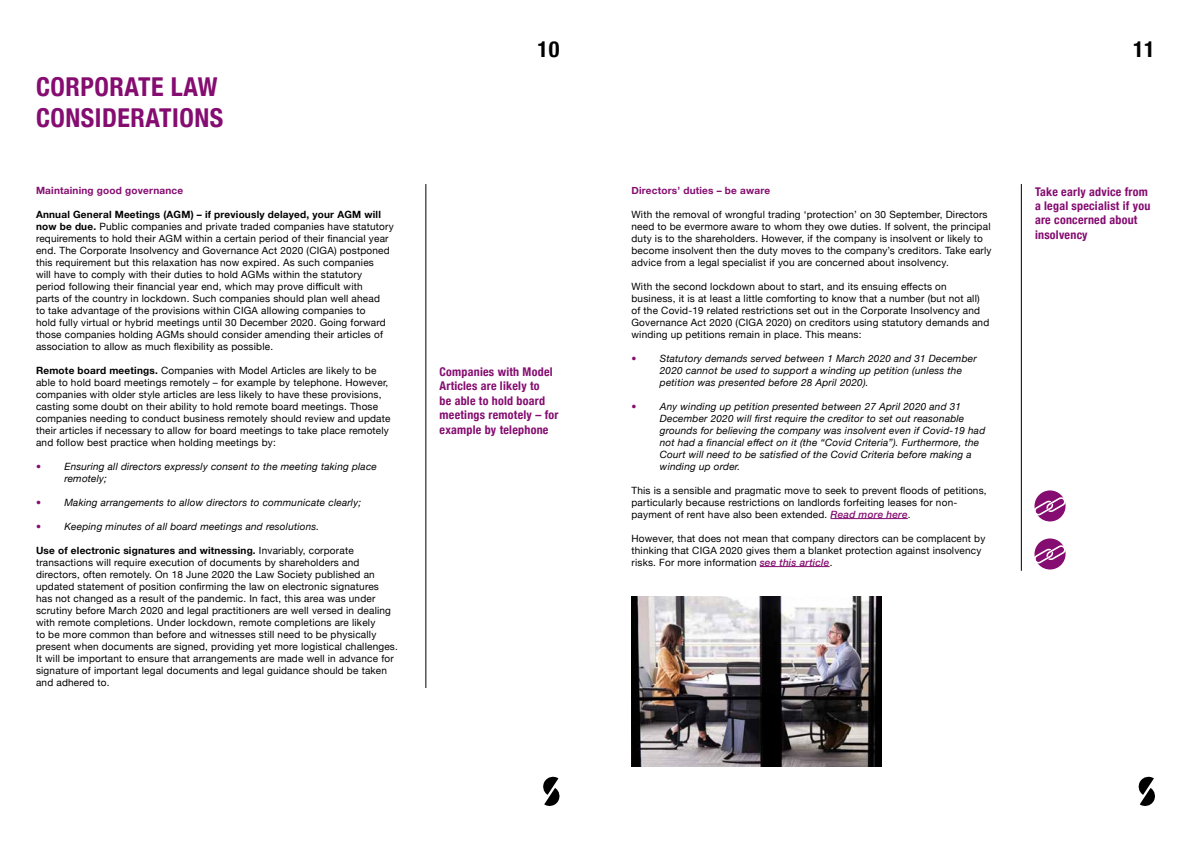
<style>
.page{position:relative;width:1191px;height:842px;background:#fff}
.page>*{position:absolute;margin:0;border:0;box-sizing:border-box;transform-origin:0 0}
.t1{font:700 condensed 26px/31.2px "Helvetica Neue";letter-spacing:.02em;color:#850c70}
.t2{font:700 condensed 22.3px "Helvetica Neue";color:#000}
.t3{font:700 condensed 12px/14.4px "Helvetica Neue";letter-spacing:.02em;color:#850c70}
.t4{font:10px/12px "Helvetica Neue";letter-spacing:.02em;color:#000}
.t5{font:italic 10px/12px "Helvetica Neue";letter-spacing:.02em;color:#000}
.t6{font:700 10px "Helvetica Neue";letter-spacing:.02em;color:#850c70}
.s1{font-weight:700}
.s2{color:#850c70}
.s3{font-weight:500;font-style:italic;color:#850c70}
</style>
<div class="page">
<hr style="left:425px;top:184px;width:1px;height:504px;background:#000">
<svg style="left:543px;top:776px;width:17px;height:30px"></svg>
<hr style="left:830px;top:518px;width:78px;height:1px;background:#850c70">
<hr style="left:759px;top:566px;width:70px;height:1px;background:#850c70">
<hr style="left:1020px;top:184px;width:1px;height:387px;background:#000">
<svg style="left:1138px;top:776px;width:17px;height:30px"></svg>
<img style="left:631px;top:596px;width:251px;height:171px">
<div style="left:1034px;top:490px;width:31px;height:31px;background:#850c70;border-radius:50%"></div>
<svg style="left:1034px;top:497px;width:31px;height:19px"></svg>
<div style="left:1034px;top:538px;width:31px;height:31px;background:#850c70;border-radius:50%"></div>
<svg style="left:1034px;top:545px;width:31px;height:19px"></svg>
<h1 class="t1" style="left:36px;top:69px;width:189px">CORPORATE LAW<br>CONSIDERATIONS</h1>
<p class="t6" style="left:36px;top:182px;width:149px">Maintaining good governance</p>
<p class="t4" style="left:36px;top:209px;width:359px"><span class="s1">Annual General Meetings (AGM) – if previously delayed, your AGM will now be due.</span> Public companies and private traded companies have statutory requirements to hold their AGM within a certain period of their financial year end. The Corporate Insolvency and Governance Act 2020 (CIGA) postponed this requirement but this relaxation has now expired. As such companies<br>will have to comply with their duties to hold AGMs within the statutory period following their financial year end, which may prove difficult with<br>parts of the country in lockdown. Such companies should plan well ahead<br>to take advantage of the provisions within CIGA allowing companies to<br>hold fully virtual or hybrid meetings until 30 December 2020. Going forward those companies holding AGMs should consider amending their articles of association to allow as much flexibility as possible.</p>
<p class="t4" style="left:36px;top:365px;width:356px"><span class="s1">Remote board meetings.</span> Companies with Model Articles are likely to be able to hold board meetings remotely – for example by telephone. However, companies with older style articles are less likely to have these provisions, casting some doubt on their ability to hold remote board meetings. Those companies needing to conduct business remotely should review and update their articles if necessary to allow for board meetings to take place remotely and follow best practice when holding meetings by:</p>
<p class="t5" style="left:64px;top:461px;width:314px;text-indent:-28px"><span class="s2">•</span> Ensuring all directors expressly consent to the meeting taking place remotely;</p>
<p class="t5" style="left:36px;top:497px;width:327px"><span class="s2">•</span> Making arrangements to allow directors to communicate clearly;</p>
<p class="t5" style="left:36px;top:521px;width:285px"><span class="s2">•</span> Keeping minutes of all board meetings and resolutions.</p>
<p class="t4" style="left:36px;top:545px;width:363px"><span class="s1">Use of electronic signatures and witnessing.</span> Invariably, corporate transactions will require execution of documents by shareholders and directors, often remotely. On 18 June 2020 the Law Society published an updated statement of position confirming the law on electronic signatures<br>has not changed as a result of the pandemic. In fact, this area was under scrutiny before March 2020 and legal practitioners are well versed in dealing with remote completions. Under lockdown, remote completions are likely<br>to be more common than before and witnesses still need to be physically present when documents are signed, providing yet more logistical challenges.<br>It will be important to ensure that arrangements are made well in advance for signature of important legal documents and legal guidance should be taken and adhered to.</p>
<h2 class="t2" style="left:537px;top:31px;width:23px">10</h2>
<p class="t3" style="left:439px;top:364px;width:120px">Companies with Model<br>Articles are likely to<br>be able to hold board meetings remotely – for example by telephone</p>
<h2 class="t2" style="left:1133px;top:31px;width:23px">11</h2>
<p class="t6" style="left:631px;top:182px;width:140px">Directors’ duties – be aware</p>
<p class="t4" style="left:631px;top:209px;width:361px">With the removal of wrongful trading ‘protection’ on 30 September, Directors need to be evermore aware to whom they owe duties. If solvent, the principal duty is to the shareholders. However, if the company is insolvent or likely to become insolvent then the duty moves to the company’s creditors. Take early advice from a legal specialist if you are concerned about insolvency.</p>
<p class="t4" style="left:631px;top:281px;width:359px">With the second lockdown about to start, and its ensuing effects on business, it is at least a little comforting to know that a number (but not all) of the Covid-19 related restrictions set out in the Corporate Insolvency and Governance Act 2020 (CIGA 2020) on creditors using statutory demands and winding up petitions remain in place. This means:</p>
<p class="t5" style="left:660px;top:353px;width:318px;text-indent:-28px"><span class="s2">•</span> Statutory demands served between 1 March 2020 and 31 December<br>2020 cannot be used to support a winding up petition (unless the petition was presented before 28 April 2020).</p>
<p class="t5" style="left:660px;top:401px;width:327px;text-indent:-28px"><span class="s2">•</span> Any winding up petition presented between 27 April 2020 and 31<br>December 2020 will first require the creditor to set out reasonable grounds for believing the company was insolvent even if Covid-19 had not had a financial effect on it (the “Covid Criteria”). Furthermore, the Court will need to be satisfied of the Covid Criteria before making a winding up order.</p>
<p class="t4" style="left:631px;top:485px;width:357px">This is a sensible and pragmatic move to seek to prevent floods of petitions, particularly because restrictions on landlords forfeiting leases for non&shy;payment of rent have also been extended. <span class="s3">Read more here</span>.</p>
<p class="t4" style="left:631px;top:533px;width:355px">However, that does not mean that company directors can be complacent by thinking that CIGA 2020 gives them a blanket protection against insolvency risks. For more information <span class="s3">see this article</span>.</p>
<p class="t3" style="left:1035px;top:183px;width:117px">Take early advice from a legal specialist if you are concerned about insolvency</p>
</div>
